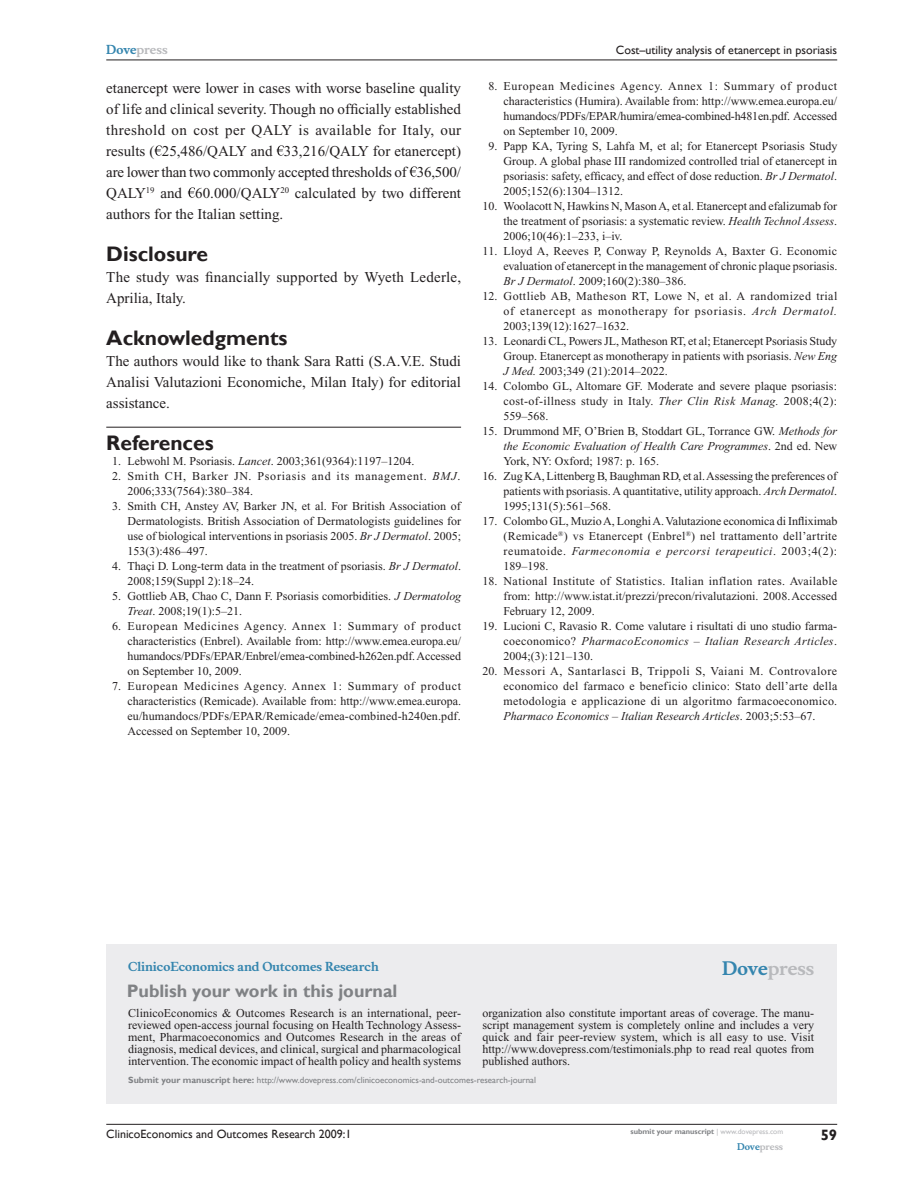
<style>
.page{position:relative;width:918px;height:1188px;background:#fff}
.page>*{position:absolute;margin:0;border:0;box-sizing:border-box;transform-origin:0 0}
.t1{font:700 21px "Gill Sans";color:#231f20}
.t2{font:700 18px "Gill Sans";color:#808285}
.t3{font:700 18px "Musee";color:#b8b9bc}
.t4{font:15px/21px "Times New Roman";color:#231f20;text-align:justify}
.t5{font:700 15px "Gill Sans";color:#231f20}
.t6{font:12px/15px "Times New Roman";color:#231f20;text-align:justify}
.t7{font:12px "Gill Sans";color:#231f20}
.t8{font:12px/15px "Times New Roman";letter-spacing:.06em;color:#231f20}
.t9{font:700 12px "Musee";color:#3485ae}
.t10{font:700 12px "Musee";color:#b8b9bc}
.t11{font:9px "Gill Sans";color:#808285}
.t12{font:700 9px "Musee";color:#b8b9bc}
.t13{font:700 7.5px "Gill Sans";color:#808285}
.s1{color:#3485ae}
.s2{font-style:italic}
.s3{font-weight:700}
.s4{font-weight:400;color:#b8b9bc}
</style>
<div class="page">
<div style="left:106px;top:944px;width:731px;height:159px;background:#ececee"></div>
<hr style="left:106px;top:1124px;width:731px;height:1px;background:#231f20">
<hr style="left:106px;top:60px;width:731px;height:1px;background:#231f20">
<hr style="left:106px;top:427px;width:355px;height:1px;background:#231f20">
<svg style="left:154px;top:145px;width:8px;height:11px"></svg>
<svg style="left:277px;top:145px;width:7px;height:11px"></svg>
<svg style="left:409px;top:166px;width:8px;height:11px"></svg>
<svg style="left:188px;top:187px;width:7px;height:11px"></svg>
<p class="t10" style="left:106px;top:43px;width:63px"><span class="s1">Dove</span>press</p>
<p class="t7" style="left:616px;top:43px;width:223px">Cost–utility analysis of etanercept in psoriasis</p>
<p class="t4" style="left:106px;top:77px;width:357px">etanercept were lower in cases with worse baseline quality of life and clinical severity. Though no officially established threshold on cost per QALY is available for Italy, our results ( 25,486/QALY and 33,216/QALY for etanercept) are lower than two commonly accepted thresholds of 36,500/ QALY<sup>19</sup> and 60.000/QALY<sup>20</sup> calculated by two different authors for the Italian setting.</p>
<h1 class="t1" style="left:106px;top:241px;width:103px">Disclosure</h1>
<p class="t4" style="left:106px;top:266px;width:357px">The study was financially supported by Wyeth Lederle,<br>Aprilia, Italy.</p>
<h1 class="t1" style="left:106px;top:325px;width:183px">Acknowledgments</h1>
<p class="t4" style="left:106px;top:351px;width:356px">The authors would like to thank Sara Ratti (S.A.V.E. Studi Analisi Valutazioni Economiche, Milan Italy) for editorial assistance.</p>
<h1 class="t1" style="left:106px;top:430px;width:109px">References</h1>
<p class="t6" style="left:112px;top:454px;width:304px">1. Lebwohl M. Psoriasis. <span class="s2">Lancet</span>. 2003;361(9364):1197–1204.</p>
<p class="t8" style="left:128px;top:469px;width:334px;text-indent:-15px">2. Smith CH, Barker JN. Psoriasis and its management. <span class="s2">BMJ</span>.<br>2006;333(7564):380–384.</p>
<p class="t6" style="left:128px;top:499px;width:335px;text-indent:-15px">3. Smith CH, Anstey AV, Barker JN, et al. For British Association of Dermatologists. British Association of Dermatologists guidelines for use of biological interventions in psoriasis 2005. <span class="s2">Br J Dermatol</span>. 2005; 153(3):486–497.</p>
<p class="t6" style="left:128px;top:559px;width:335px;text-indent:-15px">4. Thaçi D. Long-term data in the treatment of psoriasis. <span class="s2">Br J Dermatol</span>.<br>2008;159(Suppl 2):18–24.</p>
<p class="t6" style="left:128px;top:589px;width:335px;text-indent:-15px">5. Gottlieb AB, Chao C, Dann F. Psoriasis comorbidities. <span class="s2">J Dermatolog<br>Treat</span>. 2008;19(1):5–21.</p>
<p class="t6" style="left:128px;top:619px;width:335px;text-indent:-15px">6. European Medicines Agency. Annex 1: Summary of product characteristics (Enbrel). Available from: http://www.emea.europa.eu/ humandocs/PDFs/EPAR/Enbrel/emea-combined-h262en.pdf. Accessed on September 10, 2009.</p>
<p class="t6" style="left:128px;top:679px;width:335px;text-indent:-15px">7. European Medicines Agency. Annex 1: Summary of product characteristics (Remicade). Available from: http://www.emea.europa. eu/humandocs/PDFs/EPAR/Remicade/emea-combined-h240en.pdf.<br>Accessed on September 10, 2009.</p>
<p class="t6" style="left:504px;top:79px;width:335px;text-indent:-15px">8. European Medicines Agency. Annex 1: Summary of product characteristics (Humira). Available from: http://www.emea.europa.eu/ humandocs/PDFs/EPAR/humira/emea-combined-h481en.pdf. Accessed on September 10, 2009.</p>
<p class="t6" style="left:504px;top:139px;width:335px;text-indent:-15px">9. Papp KA, Tyring S, Lahfa M, et al; for Etanercept Psoriasis Study Group. A global phase III randomized controlled trial of etanercept in psoriasis: safety, efficacy, and effect of dose reduction. <span class="s2">Br J Dermatol</span>.<br>2005;152(6):1304–1312.</p>
<p class="t6" style="left:504px;top:199px;width:335px;text-indent:-21px">10. Woolacott N, Hawkins N, Mason A, et al. Etanercept and efalizumab for the treatment of psoriasis: a systematic review. <span class="s2">Health Technol Assess</span>.<br>2006;10(46):1–233, i–iv.</p>
<p class="t6" style="left:504px;top:244px;width:335px;text-indent:-21px">11. Lloyd A, Reeves P, Conway P, Reynolds A, Baxter G. Economic evaluation of etanercept in the management of chronic plaque psoriasis.<br><span class="s2">Br J Dermatol</span>. 2009;160(2):380–386.</p>
<p class="t6" style="left:504px;top:289px;width:335px;text-indent:-21px">12. Gottlieb AB, Matheson RT, Lowe N, et al. A randomized trial of etanercept as monotherapy for psoriasis. <span class="s2">Arch Dermatol.<br></span>2003;139(12):1627–1632.</p>
<p class="t6" style="left:504px;top:334px;width:335px;text-indent:-21px">13. Leonardi CL, Powers JL, Matheson RT, et al; Etanercept Psoriasis Study Group. Etanercept as monotherapy in patients with psoriasis. <span class="s2">New Eng J Med.</span> 2003;349 (21):2014–2022.</p>
<p class="t6" style="left:504px;top:379px;width:335px;text-indent:-21px">14. Colombo GL, Altomare GF. Moderate and severe plaque psoriasis: cost-of-illness study in Italy. <span class="s2">Ther Clin Risk Manag.</span> 2008;4(2):<br>559–568.</p>
<p class="t6" style="left:504px;top:424px;width:335px;text-indent:-21px">15. Drummond MF, O’Brien B, Stoddart GL, Torrance GW. <span class="s2">Methods for the Economic Evaluation of Health Care Programmes</span>. 2nd ed. New York, NY: Oxford; 1987: p. 165.</p>
<p class="t6" style="left:504px;top:469px;width:335px;text-indent:-21px">16. Zug KA, Littenberg B, Baughman RD, et al. Assessing the preferences of patients with psoriasis. A quantitative, utility approach. <span class="s2">Arch Dermatol</span>.<br>1995;131(5):561–568.</p>
<p class="t6" style="left:504px;top:514px;width:335px;text-indent:-21px">17. Colombo GL, Muzio A, Longhi A. Valutazione economica di Infliximab (Remicade<sup>®</sup>) vs Etanercept (Enbrel<sup>®</sup>) nel trattamento dell’artrite reumatoide. <span class="s2">Farmeconomia e percorsi terapeutici</span>. 2003;4(2):<br>189–198.</p>
<p class="t6" style="left:504px;top:574px;width:335px;text-indent:-21px">18. National Institute of Statistics. Italian inflation rates. Available from: http://www.istat.it/prezzi/precon/rivalutazioni. 2008.Accessed February 12, 2009.</p>
<p class="t6" style="left:504px;top:619px;width:335px;text-indent:-21px">19. Lucioni C, Ravasio R. Come valutare i risultati di uno studio farma&shy;coeconomico? <span class="s2">PharmacoEconomics – Italian Research Articles</span>.<br>2004;(3):121–130.</p>
<p class="t6" style="left:504px;top:664px;width:335px;text-indent:-21px">20. Messori A, Santarlasci B, Trippoli S, Vaiani M. Controvalore economico del farmaco e beneficio clinico: Stato dell’arte della metodologia e applicazione di un algoritmo farmacoeconomico.<br><span class="s2">Pharmaco Economics – Italian Research Articles</span>. 2003;5:53–67.</p>
<p class="t9" style="left:128px;top:959px;width:252px">ClinicoEconomics and Outcomes Research</p>
<h2 class="t2" style="left:127px;top:980px;width:272px">Publish your work in this journal</h2>
<h2 class="t3" style="left:722px;top:958px;width:94px"><span class="s1">Dove</span>press</h2>
<p class="t6" style="left:128px;top:1007px;width:334px;line-height:12px">ClinicoEconomics &amp; Outcomes Research is an international, peer&shy;reviewed open-access journal focusing on Health Technology Assess&shy;ment, Pharmacoeconomics and Outcomes Research in the areas of diagnosis, medical devices, and clinical, surgical and pharmacological intervention. The economic impact of health policy and health systems</p>
<p class="t6" style="left:482px;top:1007px;width:333px;line-height:12px">organization also constitute important areas of coverage. The manu&shy;script management system is completely online and includes a very quick and fair peer-review system, which is all easy to use. Visit http://www.dovepress.com/testimonials.php to read real quotes from published authors.</p>
<p class="t11" style="left:128px;top:1075px;width:409px"><span class="s3">Submit your manuscript here:</span> http://www.dovepress.com/clinicoeconomics-and-outcomes-research-journal</p>
<p class="t7" style="left:106px;top:1127px;width:247px">ClinicoEconomics and Outcomes Research 2009:1</p>
<p class="t13" style="left:631px;top:1127px;width:154px">submit your manuscript <span class="s4">| www.dovepress.com</span></p>
<p class="t12" style="left:737px;top:1141px;width:48px"><span class="s1">Dove</span>press</p>
<p class="t5" style="left:821px;top:1126px;width:18px">59</p>
</div>
